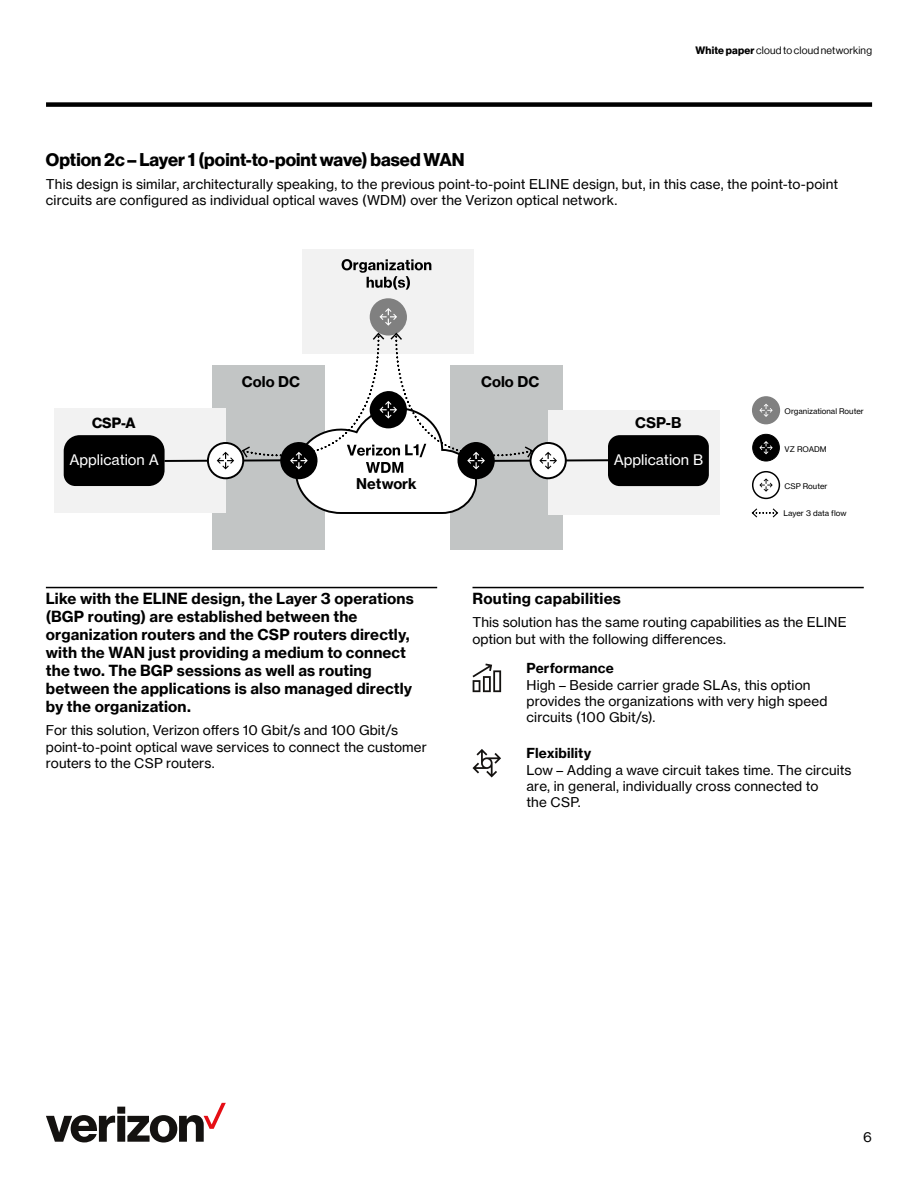
<style>
.page{position:relative;width:918px;height:1188px;background:#fff}
.page>*{position:absolute;margin:0;border:0;box-sizing:border-box;transform-origin:0 0}
.t1{font:700 18px "Verizon NHGDS";color:#000}
.t2{font:700 15px/18px "Verizon NHGTX";letter-spacing:.01em;color:#000}
.t3{font:700 14.55px "Verizon NHGTX";color:#000}
.t4{font:14.55px "Verizon NHGTX";color:#fff}
.t5{font:700 14.55px "Verizon NHGDS";color:#000}
.t6{font:13.5px/16.2px "Verizon NHGTX";letter-spacing:.005em;color:#000}
.t7{font:700 13.5px "Verizon NHGTX";letter-spacing:.015em;color:#000}
.t8{font:10.5px "Verizon NHGDS";letter-spacing:.02em;color:#000}
.t9{font:7.8px "Verizon NHGTX";color:#000}
.s1{font-weight:700}
</style>
<div class="page">
<svg style="left:46px;top:1103px;width:180px;height:40px"></svg>
<hr style="left:46px;top:587px;width:391px;height:1px;background:#000">
<hr style="left:472px;top:587px;width:392px;height:1px;background:#000">
<div style="left:450px;top:365px;width:112px;height:185px;background:#c2c5c5"></div>
<div style="left:548px;top:410px;width:172px;height:104px;background:#f2f2f2"></div>
<div style="left:212px;top:365px;width:112px;height:184px;background:#c2c5c5"></div>
<div style="left:54px;top:408px;width:172px;height:105px;background:#f2f2f2"></div>
<div style="left:302px;top:249px;width:172px;height:105px;background:#f2f2f2"></div>
<div style="left:608px;top:435px;width:101px;height:51px;background:#000;border-radius:12px"></div>
<div style="left:753px;top:434px;width:26px;height:27px;background:#000;border-radius:50%"></div>
<div style="left:752px;top:434px;width:28px;height:27px;border:1px solid #000;border-radius:50%"></div>
<svg style="left:759px;top:441px;width:14px;height:13px"></svg>
<div style="left:753px;top:397px;width:26px;height:27px;background:#808080;border-radius:50%"></div>
<div style="left:752px;top:396px;width:28px;height:28px;border:1px solid #808080;border-radius:50%"></div>
<svg style="left:759px;top:404px;width:14px;height:13px"></svg>
<svg style="left:752px;top:508px;width:26px;height:9px"></svg>
<svg style="left:342px;top:259px;width:89px;height:31px"></svg>
<svg style="left:64px;top:298px;width:548px;height:217px"></svg>
<div style="left:752px;top:471px;width:28px;height:28px;border:1px solid #000;border-radius:50%"></div>
<svg style="left:759px;top:478px;width:14px;height:14px"></svg>
<svg style="left:472px;top:749px;width:29px;height:28px"></svg>
<svg style="left:472px;top:664px;width:29px;height:28px"></svg>
<div style="left:46px;top:102px;width:826px;height:5px;background:#000"></div>
<p class="t8" style="left:696px;top:44px;width:178px"><span class="s1">White paper</span> cloud to cloud networking</p>
<h1 class="t1" style="left:46px;top:149px;width:420px">Option 2c – Layer 1 (point-to-point wave) based WAN</h1>
<p class="t6" style="left:46px;top:176px;width:794px">This design is similar, architecturally speaking, to the previous point-to-point ELINE design, but, in this case, the point-to-point circuits are configured as individual optical waves (WDM) over the Verizon optical network.</p>
<p class="t3" style="left:242px;top:373px;width:60px">Colo DC</p>
<p class="t3" style="left:481px;top:373px;width:60px">Colo DC</p>
<p class="t5" style="left:92px;top:415px;width:45px">CSP-A</p>
<p class="t3" style="left:635px;top:414px;width:48px">CSP-B</p>
<p class="t4" style="left:69px;top:451px;width:91px">Application A</p>
<p class="t4" style="left:614px;top:451px;width:91px">Application B</p>
<p class="t3" style="left:356px;top:474px;width:62px">Network</p>
<p class="t9" style="left:785px;top:407px;width:81px">Organizational Router</p>
<p class="t9" style="left:785px;top:444px;width:44px">VZ ROADM</p>
<p class="t9" style="left:785px;top:481px;width:44px">CSP Router</p>
<p class="t9" style="left:784px;top:508px;width:64px">Layer 3 data flow</p>
<p class="t2" style="left:46px;top:590px;width:369px">Like with the ELINE design, the Layer 3 operations (BGP routing) are established between the organization routers and the CSP routers directly, with the WAN just providing a medium to connect the two. The BGP sessions as well as routing between the applications is also managed directly by the organization.</p>
<p class="t6" style="left:46px;top:722px;width:382px">For this solution, Verizon offers 10 Gbit/s and 100 Gbit/s point-to-point optical wave services to connect the customer routers to the CSP routers.</p>
<p class="t2" style="left:472px;top:590px;width:150px">Routing capabilities</p>
<p class="t6" style="left:472px;top:614px;width:376px">This solution has the same routing capabilities as the ELINE option but with the following differences.</p>
<p class="t7" style="left:526px;top:660px;width:89px">Performance</p>
<p class="t6" style="left:526px;top:676px;width:303px">High – Beside carrier grade SLAs, this option provides the organizations with very high speed circuits (100 Gbit/s).</p>
<p class="t7" style="left:526px;top:745px;width:66px">Flexibility</p>
<p class="t6" style="left:526px;top:761px;width:327px">Low – Adding a wave circuit takes time. The circuits are, in general, individually cross connected to<br>the CSP.</p>
<p class="t6" style="left:863px;top:1129px;width:10px">6</p>
</div>
